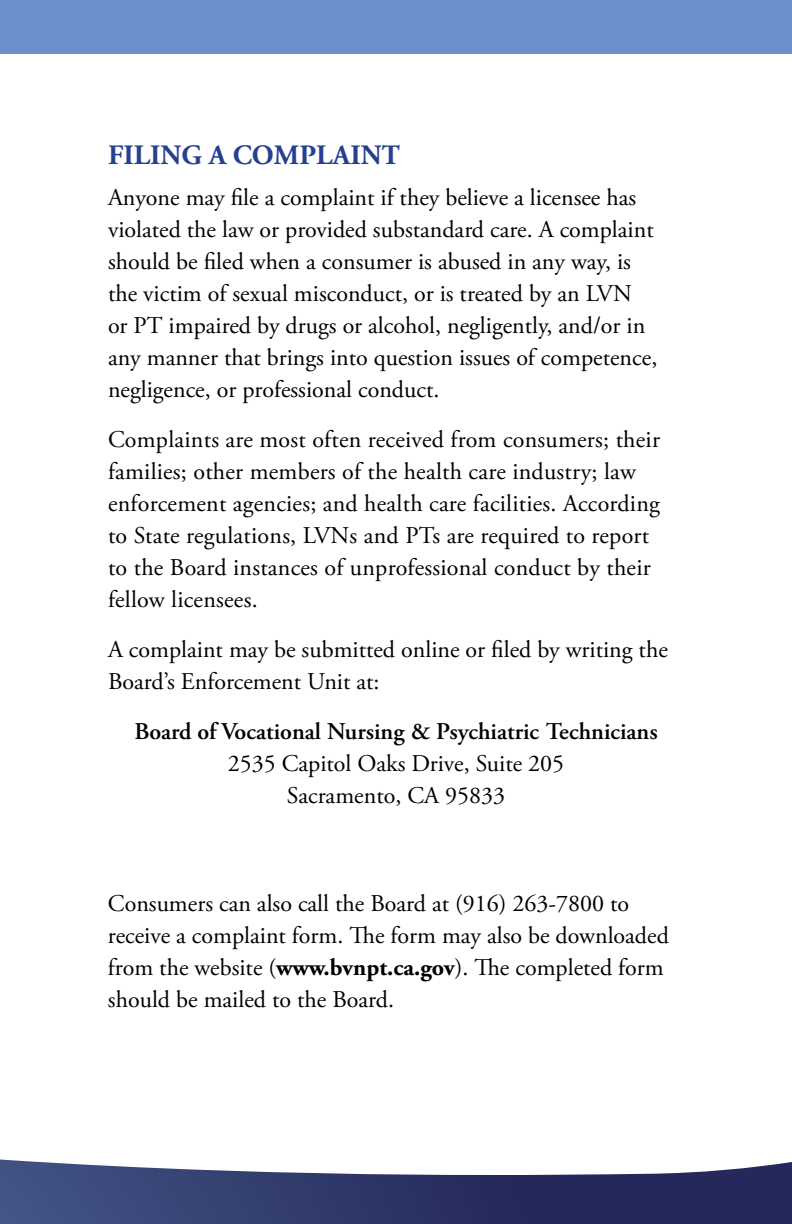
<style>
.page{position:relative;width:792px;height:1224px;background:#fff}
.page>*{position:absolute;margin:0;border:0;box-sizing:border-box;transform-origin:0 0}
.t1{font:700 28px "Adobe Garamond Pro";color:#25408f}
.t2{font:24px/32px "Adobe Garamond Pro";color:#000}
.t3{font:600 24px "Adobe Garamond Pro";color:#000}
.s1{font-weight:700}
</style>
<div class="page">
<div style="left:0;top:0;width:792px;height:53px;background:#6a91cb"></div>
<svg style="left:0;top:1160px;width:792px;height:64px"></svg>
<p class="t1" style="left:108px;top:139px;width:293px">FILING A COMPLAINT</p>
<p class="t2" style="left:108px;top:183px;width:551px">Anyone may file a complaint if they believe a licensee has violated the law or provided substandard care. A complaint should be filed when a consumer is abused in any way, is the victim of sexual misconduct, or is treated by an LVN or PT impaired by drugs or alcohol, negligently, and/or in any manner that brings into question issues of competence, negligence, or professional conduct.</p>
<p class="t2" style="left:108px;top:424px;width:554px">Complaints are most often received from consumers; their families; other members of the health care industry; law enforcement agencies; and health care facilities. According to State regulations, LVNs and PTs are required to report to the Board instances of unprofessional conduct by their fellow licensees.</p>
<p class="t2" style="left:108px;top:634px;width:561px">A complaint may be submitted online or filed by writing the<br>Board’s Enforcement Unit at:</p>
<p class="t3" style="left:134px;top:718px;width:525px">Board of Vocational Nursing &amp; Psychiatric Technicians</p>
<p class="t2" style="left:228px;top:748px;width:338px;text-align:center">2535 Capitol Oaks Drive, Suite 205<br>Sacramento, CA 95833</p>
<p class="t2" style="left:108px;top:888px;width:562px">Consumers can also call the Board at (916) 263-7800 to receive a complaint form. The form may also be downloaded from the website (<span class="s1">www.bvnpt.ca.gov</span>). The completed form should be mailed to the Board.</p>
</div>
